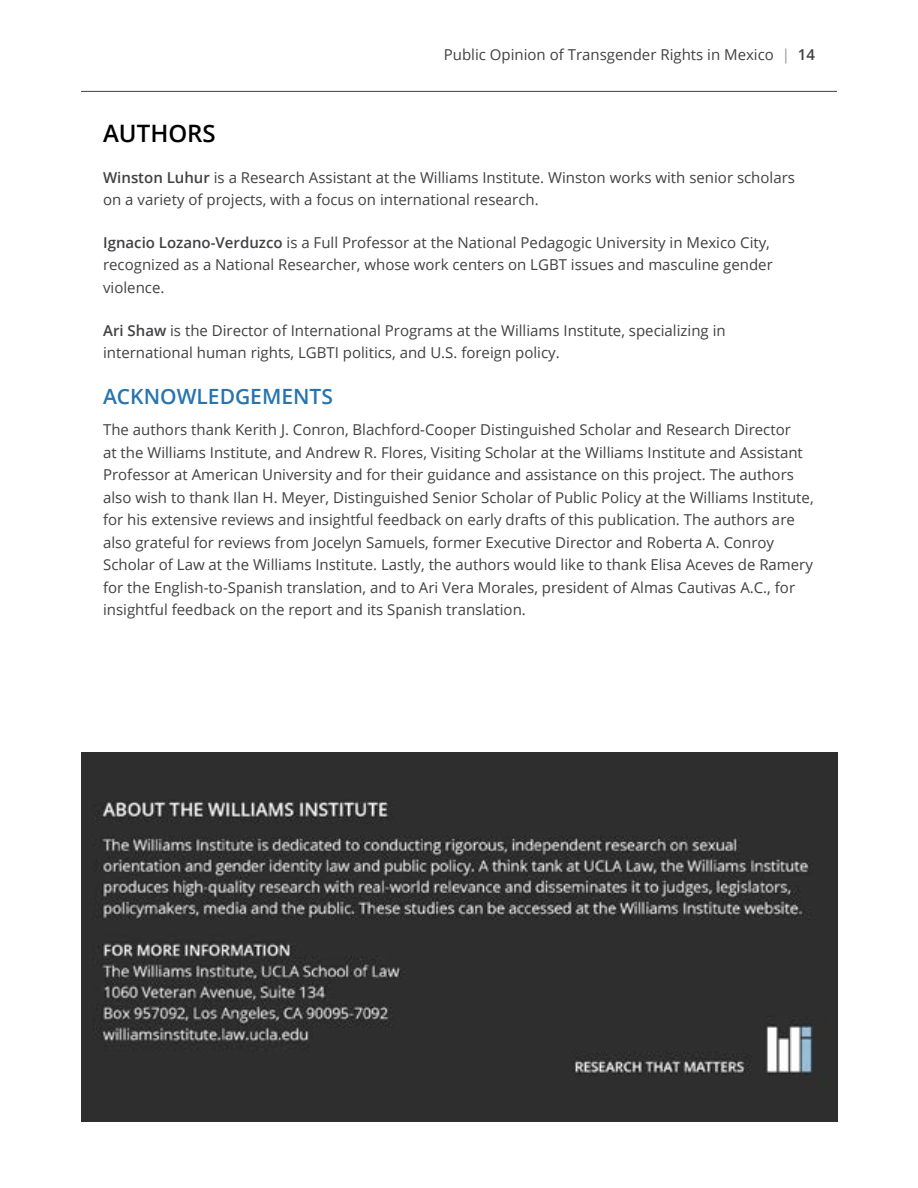
<style>
.page{position:relative;width:918px;height:1188px;background:#fff}
.page>*{position:absolute;margin:0;border:0;box-sizing:border-box;transform-origin:0 0}
.t1{font:600 24px "Open Sans";color:#000}
.t2{font:600 21px "Open Sans";color:#2774ae}
.t3{font:15px/22.5px "Open Sans";color:#414042}
.s1{color:#939598}
.s2{font-weight:600}
</style>
<div class="page">
<hr style="left:81px;top:91px;width:756px;height:1px;background:#414042">
<img style="left:81px;top:752px;width:756px;height:370px">
<p class="t3" style="left:444px;top:43px;width:373px">Public Opinion of Transgender Rights in Mexico <span class="s1">|</span> <span class="s2">14</span></p>
<h1 class="t1" style="left:103px;top:117px;width:114px">AUTHORS</h1>
<p class="t3" style="left:103px;top:165px;width:693px"><span class="s2">Winston Luhur</span> is a Research Assistant at the Williams Institute. Winston works with senior scholars on a variety of projects, with a focus on international research.</p>
<p class="t3" style="left:103px;top:231px;width:671px"><span class="s2">Ignacio Lozano-Verduzco</span> is a Full Professor at the National Pedagogic University in Mexico City, recognized as a National Researcher, whose work centers on LGBT issues and masculine gender violence.</p>
<p class="t3" style="left:103px;top:318px;width:624px"><span class="s2">Ari Shaw</span> is the Director of International Programs at the Williams Institute, specializing in international human rights, LGBTI politics, and U.S. foreign policy.</p>
<h2 class="t2" style="left:103px;top:382px;width:231px">ACKNOWLEDGEMENTS</h2>
<p class="t3" style="left:103px;top:418px;width:712px">The authors thank Kerith J. Conron, Blachford-Cooper Distinguished Scholar and Research Director<br>at the Williams Institute, and Andrew R. Flores, Visiting Scholar at the Williams Institute and Assistant Professor at American University and for their guidance and assistance on this project. The authors also wish to thank Ilan H. Meyer, Distinguished Senior Scholar of Public Policy at the Williams Institute, for his extensive reviews and insightful feedback on early drafts of this publication. The authors are also grateful for reviews from Jocelyn Samuels, former Executive Director and Roberta A. Conroy Scholar of Law at the Williams Institute. Lastly, the authors would like to thank Elisa Aceves de Ramery for the English-to-Spanish translation, and to Ari Vera Morales, president of Almas Cautivas A.C., for insightful feedback on the report and its Spanish translation.</p>
</div>
